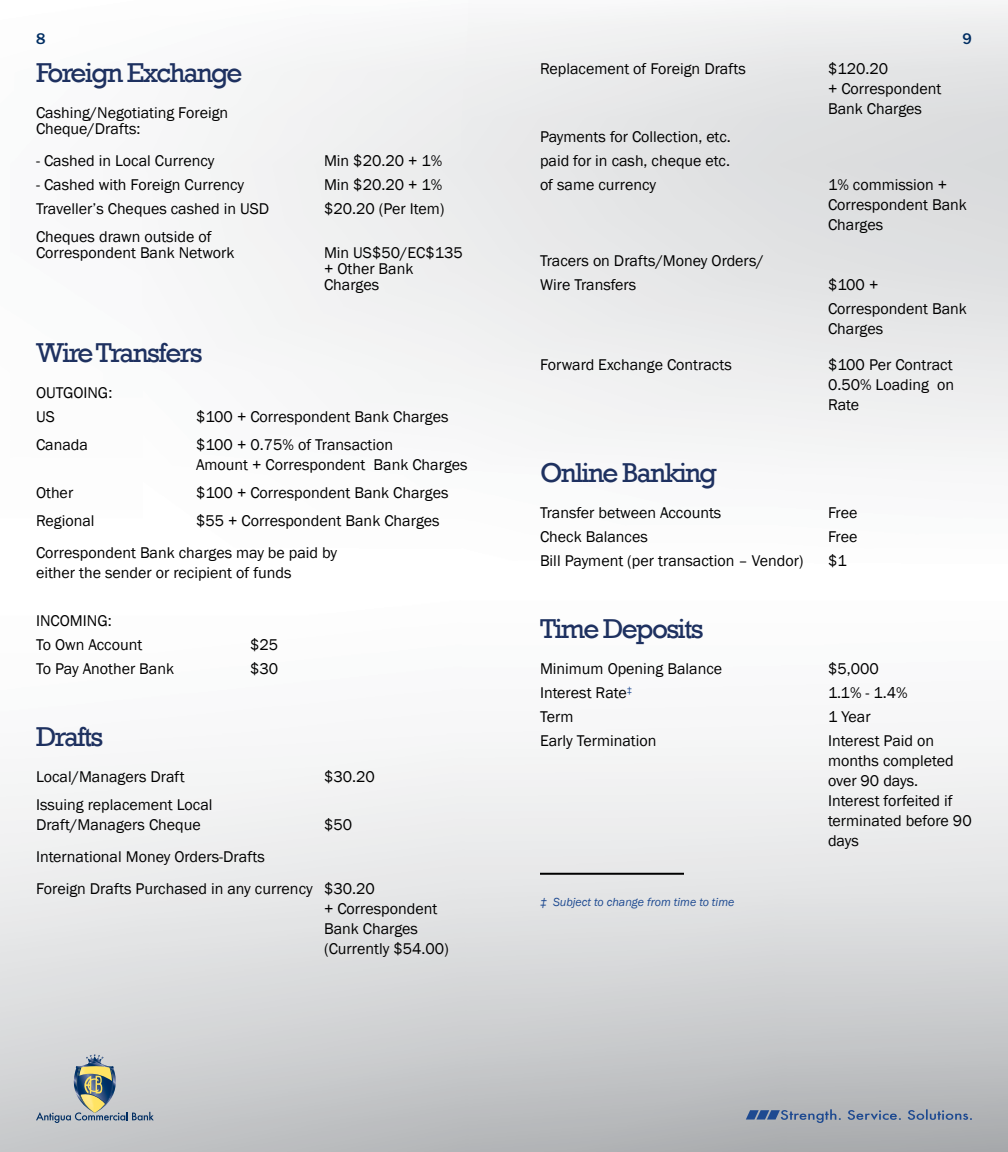
<style>
.page{position:relative;width:1008px;height:1152px;background:#fff}
.page>*{position:absolute;margin:0;border:0;box-sizing:border-box;transform-origin:0 0}
.t1{font:28px "Rockwell";letter-spacing:-.06em;color:#1e3160}
.t2{font:16px/20px "Franklin Gothic";color:#000}
.t3{font:500 16px "ITC Franklin Gothic Std";color:#002d62}
.t4{font:italic 12px "Franklin Gothic";color:#1e4a91}
</style>
<div class="page">
<svg style="left:746px;top:1109px;width:226px;height:14px;background:#8c98ac"></svg>
<svg style="left:36px;top:1054px;width:118px;height:69px;background:#b4b9b8"></svg>
<hr style="left:540px;top:873px;width:144px;height:2px;background:#000">
<p class="t3" style="left:36px;top:30px;width:11px">8</p>
<p class="t3" style="left:963px;top:30px;width:11px">9</p>
<h1 class="t1" style="left:36px;top:57px;width:208px">Foreign Exchange</h1>
<p class="t2" style="left:36px;top:105px;width:194px;line-height:16px">Cashing/Negotiating Foreign<br>Cheque/Drafts:</p>
<p class="t2" style="left:36px;top:151px;width:180px">- Cashed in Local Currency</p>
<p class="t2" style="left:324px;top:151px;width:120px">Min $20.20 + 1%</p>
<p class="t2" style="left:36px;top:175px;width:210px">- Cashed with Foreign Currency</p>
<p class="t2" style="left:324px;top:175px;width:120px">Min $20.20 + 1%</p>
<p class="t2" style="left:36px;top:199px;width:235px">Traveller’s Cheques cashed in USD</p>
<p class="t2" style="left:324px;top:199px;width:122px">$20.20 (Per Item)</p>
<p class="t2" style="left:36px;top:229px;width:200px;line-height:16px">Cheques drawn outside of<br>Correspondent Bank Network</p>
<p class="t2" style="left:540px;top:59px;width:207px">Replacement of Foreign Drafts</p>
<p class="t2" style="left:828px;top:59px;width:115px">$120.20<br>+ Correspondent<br>Bank Charges</p>
<p class="t2" style="left:540px;top:125px;width:192px;line-height:24px;text-align:justify">Payments for Collection, etc. paid for in cash, cheque etc. of same currency</p>
<p class="t2" style="left:828px;top:175px;width:140px">1% commission +<br>Correspondent Bank<br>Charges</p>
<p class="t2" style="left:324px;top:245px;width:140px;line-height:16px">Min US$50/EC$135 + Other Bank<br>Charges</p>
<p class="t2" style="left:540px;top:249px;width:225px;line-height:24px">Tracers on Drafts/Money Orders/<br>Wire Transfers</p>
<p class="t2" style="left:828px;top:273px;width:140px;line-height:24px">$100 +<br>Correspondent Bank</p>
<p class="t2" style="left:828px;top:319px;width:57px">Charges</p>
<h1 class="t1" style="left:36px;top:337px;width:168px">Wire Transfers</h1>
<p class="t2" style="left:36px;top:381px;width:78px;line-height:24px">OUTGOING:<br>US</p>
<p class="t2" style="left:196px;top:407px;width:254px">$100 + Correspondent Bank Charges</p>
<p class="t2" style="left:36px;top:435px;width:53px">Canada</p>
<p class="t2" style="left:196px;top:435px;width:273px">$100 + 0.75% of Transaction<br>Amount + Correspondent Bank Charges</p>
<p class="t2" style="left:36px;top:483px;width:39px">Other</p>
<p class="t2" style="left:196px;top:483px;width:254px">$100 + Correspondent Bank Charges</p>
<p class="t2" style="left:36px;top:511px;width:60px">Regional</p>
<p class="t2" style="left:36px;top:505px;width:405px;line-height:32px;text-indent:160px">$55 + Correspondent Bank Charges<br>Correspondent Bank charges may be paid by</p>
<p class="t2" style="left:36px;top:563px;width:257px">either the sender or recipient of funds</p>
<p class="t2" style="left:36px;top:609px;width:108px;line-height:24px">INCOMING:<br>To Own Account</p>
<p class="t2" style="left:250px;top:635px;width:30px">$25</p>
<p class="t2" style="left:36px;top:659px;width:140px">To Pay Another Bank</p>
<p class="t2" style="left:250px;top:659px;width:30px">$30</p>
<h1 class="t1" style="left:36px;top:721px;width:69px">Drafts</h1>
<p class="t2" style="left:36px;top:767px;width:150px">Local/Managers Draft</p>
<p class="t2" style="left:324px;top:767px;width:52px">$30.20</p>
<p class="t2" style="left:36px;top:795px;width:178px">Issuing replacement Local<br>Draft/Managers Cheque</p>
<p class="t2" style="left:324px;top:815px;width:30px">$50</p>
<p class="t2" style="left:36px;top:841px;width:340px;line-height:32px">International Money Orders-Drafts<br>Foreign Drafts Purchased in any currency $30.20</p>
<p class="t2" style="left:324px;top:899px;width:127px">+ Correspondent<br>Bank Charges (Currently $54.00)</p>
<p class="t2" style="left:540px;top:355px;width:193px">Forward Exchange Contracts</p>
<p class="t2" style="left:828px;top:355px;width:128px;text-align:justify">$100 Per Contract 0.50% Loading on Rate</p>
<h1 class="t1" style="left:540px;top:457px;width:179px">Online Banking</h1>
<p class="t2" style="left:540px;top:503px;width:183px">Transfer between Accounts</p>
<p class="t2" style="left:828px;top:503px;width:31px">Free</p>
<p class="t2" style="left:540px;top:527px;width:109px">Check Balances</p>
<p class="t2" style="left:828px;top:527px;width:31px">Free</p>
<p class="t2" style="left:540px;top:551px;width:265px">Bill Payment (per transaction – Vendor)</p>
<p class="t2" style="left:828px;top:551px;width:20px">$1</p>
<h1 class="t1" style="left:540px;top:613px;width:165px">Time Deposits</h1>
<p class="t2" style="left:540px;top:659px;width:184px">Minimum Opening Balance</p>
<p class="t2" style="left:828px;top:659px;width:52px">$5,000</p>
<p class="t2" style="left:540px;top:683px;width:94px">Interest Rate<sup>‡</sup></p>
<p class="t2" style="left:828px;top:683px;width:81px">1.1% - 1.4%</p>
<p class="t2" style="left:540px;top:707px;width:35px">Term</p>
<p class="t2" style="left:828px;top:707px;width:44px">1 Year</p>
<p class="t2" style="left:540px;top:731px;width:118px">Early Termination</p>
<p class="t2" style="left:828px;top:731px;width:145px">Interest Paid on months completed over 90 days.<br>Interest forfeited if terminated before 90 days</p>
<p class="t4" style="left:540px;top:894px;width:196px">‡ Subject to change from time to time</p>
</div>
